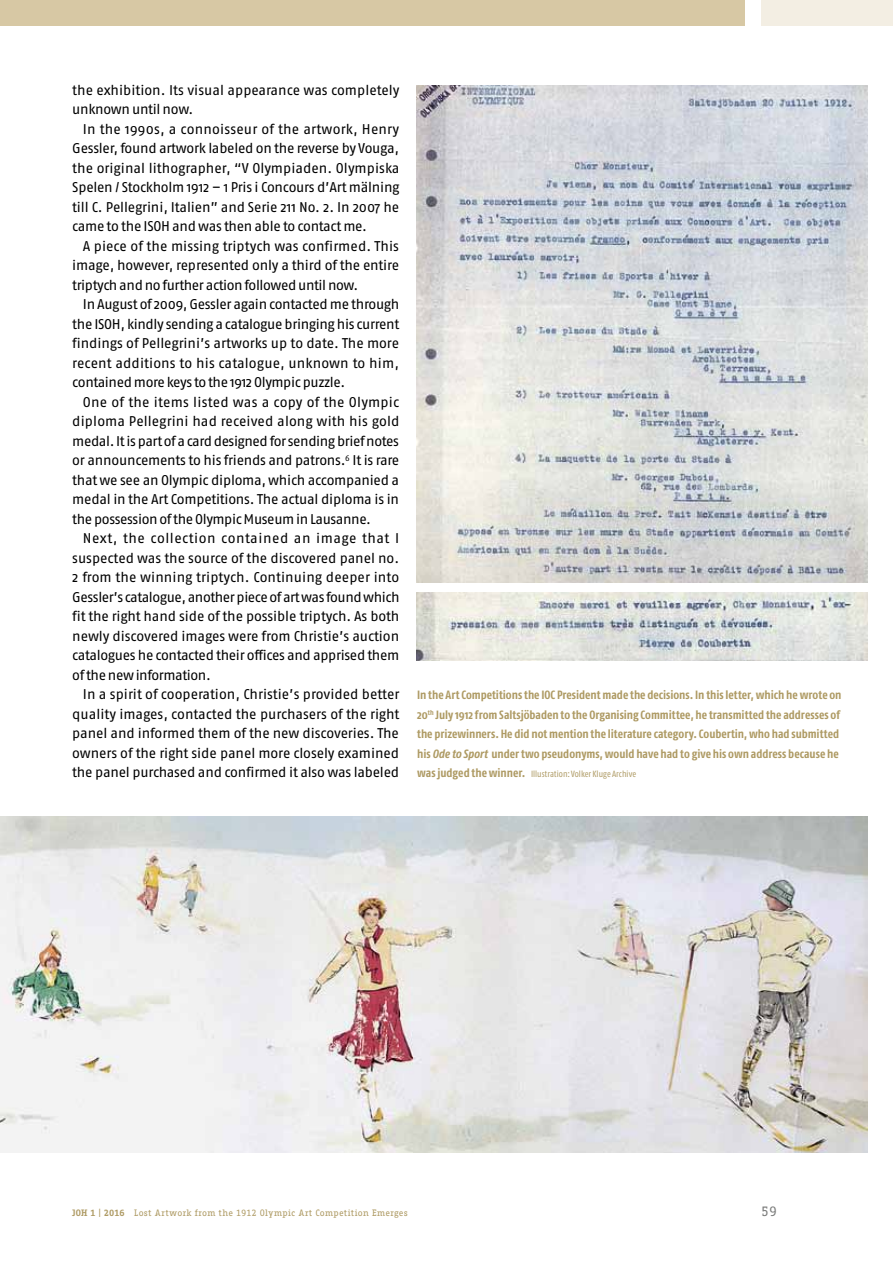
<style>
.page{position:relative;width:893px;height:1263px;background:#fff}
.page>*{position:absolute;margin:0;border:0;box-sizing:border-box;transform-origin:0 0}
.t1{font:14.1px/19.5px "Fago No";letter-spacing:-.025em;color:#000;text-align:justify}
.t2{font:14.1px/19.5px "Fago No";letter-spacing:-.005em;color:#000}
.t3{font:13.5px "Fago Office Serif";color:#7a7b7a}
.t4{font:700 12px/19.5px "Fago Co";color:#ae9a63}
.t5{font:9px "Fago Office Serif";letter-spacing:.02em;color:#ae9a63}
.t6{font:9px "Fago Co";letter-spacing:.005em;color:#ae9a63}
.s1{font-style:italic}
.s2{font-weight:700;font-size:12px}
.s3{font-weight:700}
</style>
<div class="page">
<div style="left:0;top:0;width:744px;height:26px;background:#d7c8a4"></div>
<div style="left:761px;top:0;width:132px;height:26px;background:#f3eee3"></div>
<img style="left:417px;top:85px;width:450px;height:497px">
<img style="left:417px;top:592px;width:450px;height:68px">
<img style="left:0;top:816px;width:867px;height:336px">
<p class="t2" style="left:72px;top:80px;width:329px">the exhibition. Its visual appearance was completely unknown until now.</p>
<p class="t1" style="left:72px;top:119px;width:329px;text-indent:11px">In the 1990s, a connoisseur of the artwork, Henry Gessler, found artwork labeled on the reverse by Vouga, the original lithographer, “V Olympiaden. Olympiska Spelen / Stockholm 1912 – 1 Pris i Concours d’Art mälning till C. Pellegrini, Italien” and Serie 211 No. 2. In 2007 he came to the ISOH and was then able to contact me.</p>
<p class="t1" style="left:72px;top:236px;width:328px;text-indent:11px">A piece of the missing triptych was confirmed. This image, however, represented only a third of the entire triptych and no further action followed until now.</p>
<p class="t1" style="left:72px;top:295px;width:329px;text-indent:11px">In August of 2009, Gessler again contacted me through the ISOH, kindly sending a catalogue bringing his current findings of Pellegrini’s artworks up to date. The more recent additions to his catalogue, unknown to him, contained more keys to the 1912 Olympic puzzle.</p>
<p class="t1" style="left:72px;top:392px;width:329px;text-indent:11px">One of the items listed was a copy of the Olympic diploma Pellegrini had received along with his gold medal. It is part of a card designed for sending brief notes or announcements to his friends and patrons.<sup>6</sup> It is rare that we see an Olympic diploma, which accompanied a medal in the Art Competitions. The actual diploma is in the possession of the Olympic Museum in Lausanne.</p>
<p class="t1" style="left:72px;top:528px;width:329px;text-indent:11px">Next, the collection contained an image that I suspected was the source of the discovered panel no.<br>2 from the winning triptych. Continuing deeper into Gessler’s catalogue, another piece of art was found which fit the right hand side of the possible triptych. As both newly discovered images were from Christie’s auction catalogues he contacted their offices and apprised them of the new information.</p>
<p class="t1" style="left:72px;top:685px;width:329px;text-indent:11px">In a spirit of cooperation, Christie’s provided better quality images, contacted the purchasers of the right panel and informed them of the new discoveries. The owners of the right side panel more closely examined the panel purchased and confirmed it also was labeled</p>
<p class="t4" style="left:417px;top:685px;width:426px">In the Art Competitions the IOC President made the decisions. In this letter, which he wrote on 20<sup>th</sup> July 1912 from Saltsjöbaden to the Organising Committee, he transmitted the addresses of the prizewinners. He did not mention the literature category. Coubertin, who had submitted his <span class="s1">Ode to Sport</span> under two pseudonyms, would have had to give his own address because he</p>
<p class="t6" style="left:417px;top:769px;width:221px"><span class="s2">was judged the winner.</span> Illustration: Volker Kluge Archive</p>
<p class="t5" style="left:72px;top:1208px;width:337px"><span class="s3">JOH 1</span> | <span class="s3">2016</span> Lost Artwork from the 1912 Olympic Art Competition Emerges</p>
<p class="t3" style="left:761px;top:1204px;width:17px">59</p>
</div>
